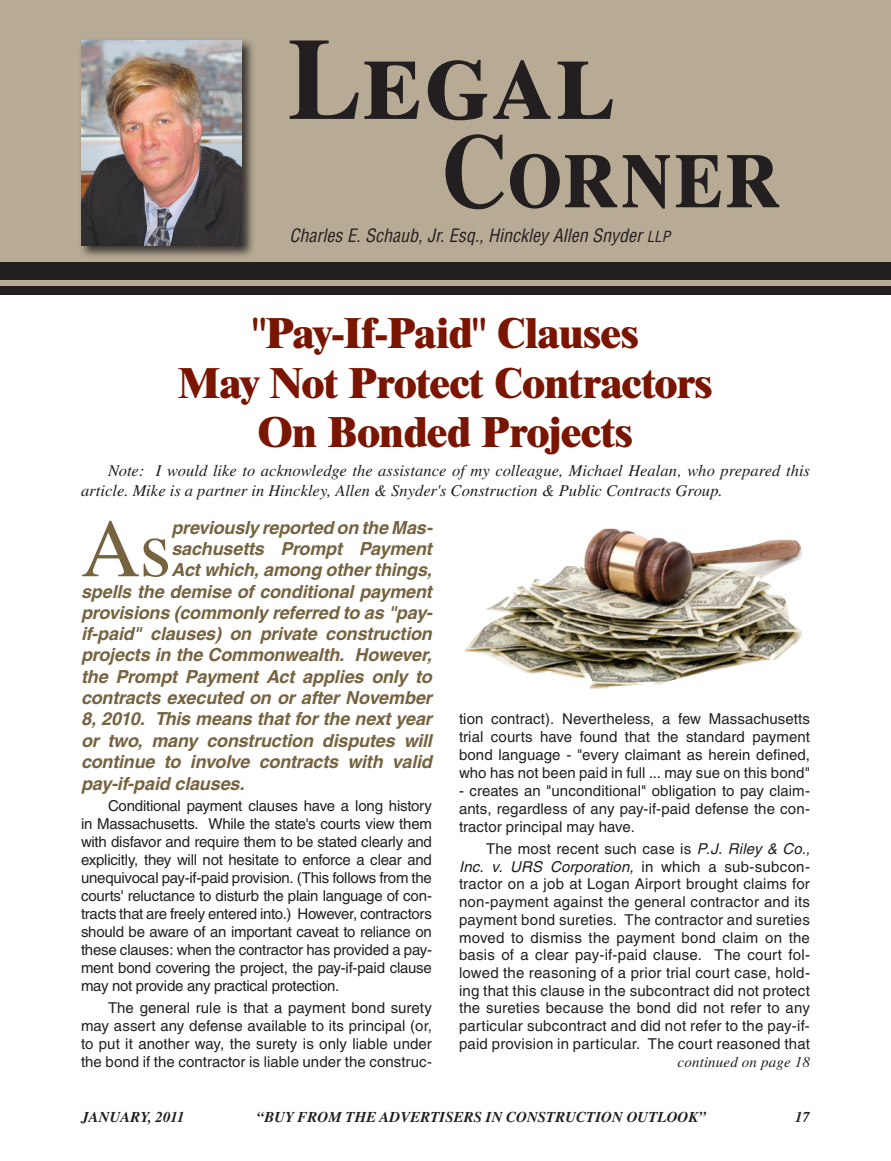
<style>
.page{position:relative;width:891px;height:1161px;background:#fff}
.page>*{position:absolute;margin:0;border:0;box-sizing:border-box;transform-origin:0 0}
.Body_Copy_1{font:82.35px "Times";color:#766340}
.Body_Copy_1-2{font:800 42px "Times";letter-spacing:-.01em;color:#791500}
.Body_Copy_1-3{font:italic 700 18px "Helvetica";letter-spacing:-.01em;color:#766340}
.t1{font:italic condensed 18px "Helvetica";color:#231f20}
.Body_Copy_1-4{font:italic 16.5px/19.8px "Times";color:#231f20}
.Body_Copy_1-5{font:15px/18px "Helvetica";letter-spacing:.005em;color:#231f20;text-align:justify}
.t2{font:italic 700 15px "Times";color:#231f20}
.t3{font:italic 15px "Times";letter-spacing:.01em;color:#231f20}
.s1{font-size:15px}
.s2{font-style:italic}
</style>
<div class="page">
<img style="left:465px;top:529px;width:337px;height:160px">
<div style="left:0;top:0;width:891px;height:292px;background:#b8ab95"></div>
<div style="left:0;top:262px;width:891px;height:18px;background:#231f20"></div>
<div style="left:0;top:286px;width:891px;height:9px;background:#231f20"></div>
<div style="left:78px;top:38px;width:177px;height:221px;background:#231f20;opacity:.85"></div>
<img style="left:81px;top:40px;width:161px;height:205px">
<svg style="left:290px;top:40px;width:323px;height:80px"></svg>
<svg style="left:446px;top:134px;width:333px;height:75px"></svg>
<p class="t1" style="left:290px;top:224px;width:382px">Charles E. Schaub, Jr. Esq., Hinckley Allen Snyder <span class="s1">LLP</span></p>
<p class="Body_Copy_1-2" style="left:252px;top:307px;width:388px">"Pay-If-Paid" Clauses</p>
<p class="Body_Copy_1-2" style="left:178px;top:357px;width:536px">May Not Protect Contractors</p>
<p class="Body_Copy_1-2" style="left:258px;top:406px;width:376px">On Bonded Projects</p>
<p class="Body_Copy_1-4" style="left:81px;top:460px;width:730px;text-indent:27px">Note: I would like to acknowledge the assistance of my colleague, Michael Healan, who prepared this article. Mike is a partner in Hinckley, Allen &amp; Snyder's Construction &amp; Public Contracts Group.</p>
<p class="Body_Copy_1" style="left:81px;top:502px;width:92px">As</p>
<p class="Body_Copy_1-3" style="left:171px;top:516px;width:263px">previously reported on the Mas-</p>
<p class="Body_Copy_1-3" style="left:171px;top:538px;width:262px">sachusetts Prompt Payment</p>
<p class="Body_Copy_1-3" style="left:171px;top:559px;width:262px">Act which, among other things,</p>
<p class="Body_Copy_1-3" style="left:81px;top:580px;width:352px">spells the demise of conditional payment</p>
<p class="Body_Copy_1-3" style="left:81px;top:602px;width:353px">provisions (commonly referred to as "pay-</p>
<p class="Body_Copy_1-3" style="left:81px;top:623px;width:352px">if-paid" clauses) on private construction</p>
<p class="Body_Copy_1-3" style="left:81px;top:644px;width:352px">projects in the Commonwealth. However,</p>
<p class="Body_Copy_1-3" style="left:81px;top:665px;width:352px">the Prompt Payment Act applies only to</p>
<p class="Body_Copy_1-3" style="left:81px;top:687px;width:352px">contracts executed on or after November</p>
<p class="Body_Copy_1-3" style="left:81px;top:708px;width:352px">8, 2010. This means that for the next year</p>
<p class="Body_Copy_1-3" style="left:81px;top:729px;width:352px">or two, many construction disputes will</p>
<p class="Body_Copy_1-3" style="left:81px;top:751px;width:352px">continue to involve contracts with valid</p>
<p class="Body_Copy_1-3" style="left:81px;top:773px;width:165px">pay-if-paid clauses.</p>
<p class="Body_Copy_1-5" style="left:81px;top:796px;width:353px;text-indent:27px">Conditional payment clauses have a long history in Massachusetts. While the state's courts view them with disfavor and require them to be stated clearly and explicitly, they will not hesitate to enforce a clear and unequivocal pay-if-paid provision. (This follows from the courts' reluctance to disturb the plain language of con&shy;tracts that are freely entered into.) However, contractors should be aware of an important caveat to reliance on these clauses: when the contractor has provided a pay&shy;ment bond covering the project, the pay-if-paid clause may not provide any practical protection.</p>
<p class="Body_Copy_1-5" style="left:81px;top:999px;width:353px;text-indent:27px">The general rule is that a payment bond surety may assert any defense available to its principal (or, to put it another way, the surety is only liable under the bond if the contractor is liable under the construc-</p>
<p class="Body_Copy_1-5" style="left:459px;top:710px;width:353px">tion contract). Nevertheless, a few Massachusetts trial courts have found that the standard payment bond language - "every claimant as herein defined, who has not been paid in full ... may sue on this bond"</p>
<p class="Body_Copy_1-5" style="left:459px;top:782px;width:352px">- creates an "unconditional" obligation to pay claim&shy;ants, regardless of any pay-if-paid defense the con&shy;tractor principal may have.</p>
<p class="Body_Copy_1-5" style="left:459px;top:840px;width:353px;text-indent:27px">The most recent such case is <span class="s2">P.J. Riley &amp; Co., Inc. v. URS Corporation,</span> in which a sub-subcon&shy;tractor on a job at Logan Airport brought claims for non-payment against the general contractor and its payment bond sureties. The contractor and sureties moved to dismiss the payment bond claim on the basis of a clear pay-if-paid clause. The court fol&shy;lowed the reasoning of a prior trial court case, hold&shy;ing that this clause in the subcontract did not protect the sureties because the bond did not refer to any particular subcontract and did not refer to the pay-if&shy;paid provision in particular. The court reasoned that</p>
<p class="t3" style="left:678px;top:1054px;width:134px">continued on page 18</p>
<p class="t2" style="left:81px;top:1109px;width:105px">JANUARY, 2011</p>
<p class="t2" style="left:257px;top:1109px;width:450px">“BUY FROM THE ADVERTISERS IN CONSTRUCTION OUTLOOK”</p>
<p class="t2" style="left:795px;top:1109px;width:16px">17</p>
</div>
